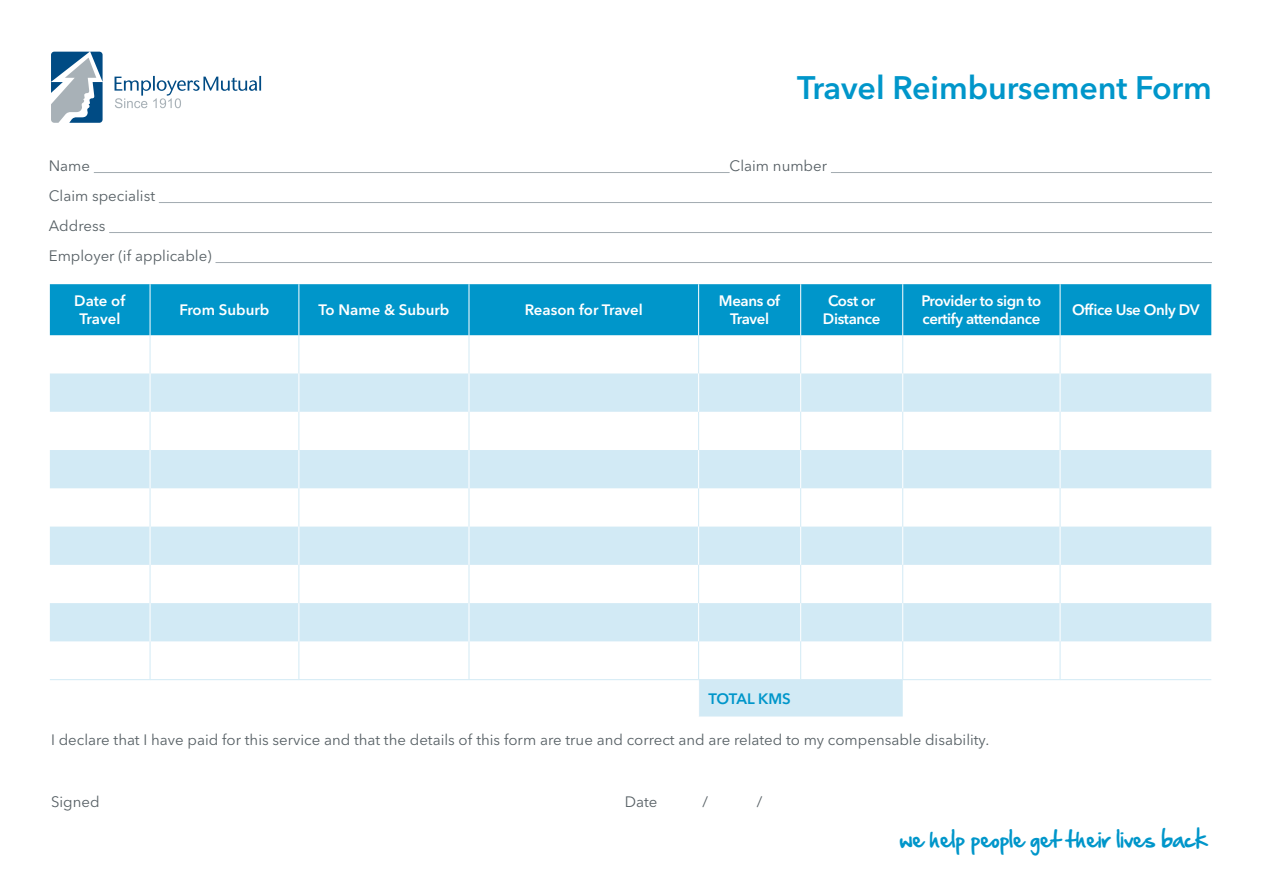
<style>
.page{position:relative;width:1263px;height:893px;background:#fff}
.page>*{position:absolute;margin:0;border:0;box-sizing:border-box;transform-origin:0 0}
.t1{font:600 32.25px "Avenir Next LT Pro";letter-spacing:-.005em;color:#0096ca}
.t2{font:19.8px "Hand Of Sean";letter-spacing:-.01em;color:#0096ca}
.t3{font:15px/30px "Avenir Next LT Pro";color:#576065}
.t4{font:600 15px/18px "Avenir Next LT Pro";letter-spacing:-.025em;color:#fff;text-align:center}
.t5{font:600 15px/18px "Avenir Next LT Pro";color:#fff;text-align:center}
.t6{font:600 15px "Avenir Next LT Pro";letter-spacing:-.015em;color:#0096ca}
</style>
<div class="page">
<hr style="left:94px;top:172px;width:636px;height:1px;background:#a2aab0">
<hr style="left:831px;top:172px;width:381px;height:1px;background:#a2aab0">
<hr style="left:159px;top:202px;width:1053px;height:1px;background:#a2aab0">
<hr style="left:109px;top:232px;width:1103px;height:1px;background:#a2aab0">
<hr style="left:215px;top:262px;width:997px;height:1px;background:#a2aab0">
<svg style="left:51px;top:52px;width:52px;height:71px"></svg>
<svg style="left:115px;top:76px;width:146px;height:32px"></svg>
<div style="left:50px;top:284px;width:1161px;height:51px;background:#0096ca"></div>
<svg style="left:50px;top:373px;width:1161px;height:343px"></svg>
<hr style="left:150px;top:284px;width:1px;height:51px;background:#fff">
<hr style="left:298px;top:284px;width:1px;height:51px;background:#fff">
<hr style="left:469px;top:284px;width:1px;height:51px;background:#fff">
<hr style="left:698px;top:284px;width:1px;height:51px;background:#fff">
<hr style="left:150px;top:335px;width:1px;height:38px;background:#d2eaf5">
<hr style="left:298px;top:335px;width:1px;height:38px;background:#d2eaf5">
<hr style="left:469px;top:335px;width:1px;height:38px;background:#d2eaf5">
<hr style="left:698px;top:335px;width:1px;height:38px;background:#d2eaf5">
<hr style="left:150px;top:412px;width:1px;height:38px;background:#d2eaf5">
<hr style="left:298px;top:412px;width:1px;height:38px;background:#d2eaf5">
<hr style="left:469px;top:412px;width:1px;height:38px;background:#d2eaf5">
<hr style="left:698px;top:412px;width:1px;height:38px;background:#d2eaf5">
<hr style="left:150px;top:488px;width:1px;height:39px;background:#d2eaf5">
<hr style="left:298px;top:488px;width:1px;height:39px;background:#d2eaf5">
<hr style="left:469px;top:488px;width:1px;height:39px;background:#d2eaf5">
<hr style="left:698px;top:488px;width:1px;height:39px;background:#d2eaf5">
<hr style="left:150px;top:641px;width:1px;height:38px;background:#d2eaf5">
<hr style="left:298px;top:641px;width:1px;height:38px;background:#d2eaf5">
<hr style="left:469px;top:641px;width:1px;height:38px;background:#d2eaf5">
<hr style="left:150px;top:373px;width:1px;height:39px;background:#fff">
<hr style="left:298px;top:373px;width:1px;height:39px;background:#fff">
<hr style="left:469px;top:373px;width:1px;height:39px;background:#fff">
<hr style="left:698px;top:373px;width:1px;height:39px;background:#fff">
<hr style="left:150px;top:450px;width:1px;height:38px;background:#fff">
<hr style="left:298px;top:450px;width:1px;height:38px;background:#fff">
<hr style="left:469px;top:450px;width:1px;height:38px;background:#fff">
<hr style="left:698px;top:450px;width:1px;height:38px;background:#fff">
<hr style="left:150px;top:527px;width:1px;height:38px;background:#fff">
<hr style="left:298px;top:527px;width:1px;height:38px;background:#fff">
<hr style="left:469px;top:527px;width:1px;height:38px;background:#fff">
<hr style="left:698px;top:527px;width:1px;height:38px;background:#fff">
<hr style="left:150px;top:603px;width:1px;height:38px;background:#fff">
<hr style="left:298px;top:603px;width:1px;height:38px;background:#fff">
<hr style="left:469px;top:603px;width:1px;height:38px;background:#fff">
<hr style="left:698px;top:603px;width:1px;height:38px;background:#fff">
<hr style="left:698px;top:680px;width:1px;height:36px;background:#fff">
<hr style="left:50px;top:679px;width:100px;height:1px;background:#d2eaf5">
<hr style="left:150px;top:679px;width:149px;height:1px;background:#d2eaf5">
<hr style="left:299px;top:679px;width:170px;height:1px;background:#d2eaf5">
<hr style="left:800px;top:335px;width:1px;height:38px;background:#d2eaf5">
<hr style="left:902px;top:335px;width:1px;height:38px;background:#d2eaf5">
<hr style="left:1060px;top:335px;width:1px;height:38px;background:#d2eaf5">
<hr style="left:800px;top:284px;width:1px;height:51px;background:#fff">
<hr style="left:902px;top:284px;width:1px;height:51px;background:#fff">
<hr style="left:1060px;top:284px;width:1px;height:51px;background:#fff">
<hr style="left:800px;top:373px;width:1px;height:39px;background:#fff">
<hr style="left:902px;top:373px;width:1px;height:39px;background:#fff">
<hr style="left:1060px;top:373px;width:1px;height:39px;background:#fff">
<hr style="left:800px;top:450px;width:1px;height:38px;background:#fff">
<hr style="left:902px;top:450px;width:1px;height:38px;background:#fff">
<hr style="left:1060px;top:450px;width:1px;height:38px;background:#fff">
<hr style="left:800px;top:527px;width:1px;height:38px;background:#fff">
<hr style="left:902px;top:527px;width:1px;height:38px;background:#fff">
<hr style="left:1060px;top:527px;width:1px;height:38px;background:#fff">
<hr style="left:800px;top:603px;width:1px;height:38px;background:#fff">
<hr style="left:902px;top:603px;width:1px;height:38px;background:#fff">
<hr style="left:1060px;top:603px;width:1px;height:38px;background:#fff">
<hr style="left:698px;top:641px;width:1px;height:38px;background:#d2eaf5">
<hr style="left:800px;top:641px;width:1px;height:38px;background:#d2eaf5">
<hr style="left:902px;top:641px;width:1px;height:38px;background:#d2eaf5">
<hr style="left:1060px;top:641px;width:1px;height:38px;background:#d2eaf5">
<hr style="left:469px;top:679px;width:230px;height:1px;background:#d2eaf5">
<hr style="left:699px;top:679px;width:102px;height:1px;background:#d2eaf5">
<hr style="left:801px;top:679px;width:102px;height:1px;background:#d2eaf5">
<hr style="left:903px;top:679px;width:157px;height:1px;background:#d2eaf5">
<hr style="left:1060px;top:679px;width:151px;height:1px;background:#d2eaf5">
<hr style="left:800px;top:488px;width:1px;height:39px;background:#d2eaf5">
<hr style="left:902px;top:488px;width:1px;height:39px;background:#d2eaf5">
<hr style="left:1060px;top:488px;width:1px;height:39px;background:#d2eaf5">
<hr style="left:800px;top:412px;width:1px;height:38px;background:#d2eaf5">
<hr style="left:902px;top:412px;width:1px;height:38px;background:#d2eaf5">
<hr style="left:1060px;top:412px;width:1px;height:38px;background:#d2eaf5">
<hr style="left:150px;top:565px;width:1px;height:38px;background:#d2eaf5">
<hr style="left:298px;top:565px;width:1px;height:38px;background:#d2eaf5">
<hr style="left:469px;top:565px;width:1px;height:38px;background:#d2eaf5">
<hr style="left:698px;top:565px;width:1px;height:38px;background:#d2eaf5">
<hr style="left:800px;top:565px;width:1px;height:38px;background:#d2eaf5">
<hr style="left:902px;top:565px;width:1px;height:38px;background:#d2eaf5">
<hr style="left:1060px;top:565px;width:1px;height:38px;background:#d2eaf5">
<h1 class="t1" style="left:797px;top:69px;width:416px">Travel Reimbursement Form</h1>
<p class="t3" style="left:49px;top:151px;width:43px">Name</p>
<p class="t3" style="left:730px;top:151px;width:99px">Claim number</p>
<p class="t3" style="left:49px;top:181px;width:164px">Claim specialist<br>Address<br>Employer (if applicable)</p>
<p class="t5" style="left:74px;top:292px;width:53px">Date of<br>Travel</p>
<p class="t5" style="left:179px;top:301px;width:91px">From Suburb</p>
<p class="t5" style="left:318px;top:301px;width:133px">To Name &amp; Suburb</p>
<p class="t5" style="left:525px;top:301px;width:120px">Reason for Travel</p>
<p class="t4" style="left:719px;top:292px;width:63px">Means of<br>Travel</p>
<p class="t4" style="left:823px;top:292px;width:59px">Cost or<br>Distance</p>
<p class="t4" style="left:921px;top:292px;width:121px;text-align:left">Provider to sign to certify attendance</p>
<p class="t4" style="left:1072px;top:301px;width:129px">Office Use Only DV</p>
<p class="t6" style="left:708px;top:689px;width:84px">TOTAL KMS</p>
<p class="t3" style="left:51px;top:725px;width:940px">I declare that I have paid for this service and that the details of this form are true and correct and are related to my compensable disability.</p>
<p class="t3" style="left:51px;top:787px;width:50px">Signed</p>
<p class="t3" style="left:625px;top:786px;width:34px">Date</p>
<p class="t3" style="left:702px;top:786px;width:7px">/</p>
<p class="t3" style="left:757px;top:786px;width:7px">/</p>
<h2 class="t2" style="left:899px;top:822px;width:310px">we help people get their lives back</h2>
</div>
